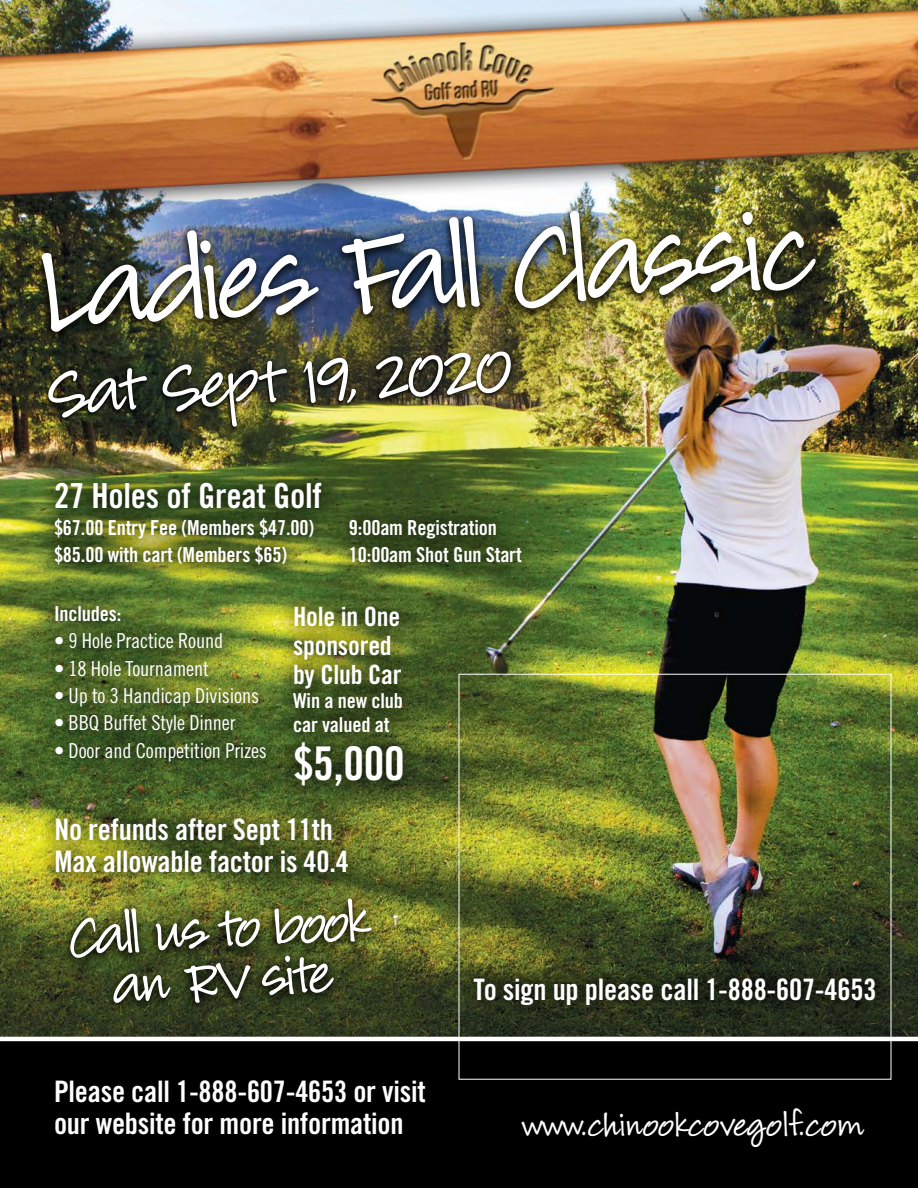
<style>
.page{position:relative;width:918px;height:1188px;background:#fff}
.page>*{position:absolute;margin:0;border:0;box-sizing:border-box;transform-origin:0 0}
.t1{font:135.6px "Louisiana";color:#fff;scale:.93 1}
.t2{font:78px "Louisiana";color:#fff;scale:.93 1}
.t3{font:66.45px/50.4px "Louisiana";color:#fff;text-align:center;scale:.93 1}
.t4{font:46.5px "Trade Gothic Bold Cond Twenty";color:#fff}
.t5{font:37.95px "Louisiana";letter-spacing:.02em;color:#fff}
.t6{font:34.5px "Trade Gothic Bold Cond Twenty";letter-spacing:-.01em;color:#fff}
.t7{font:29.55px/31.8px "Trade Gothic Bold Cond Twenty";letter-spacing:-.01em;color:#fff}
.t8{font:26.55px/29px "Trade Gothic Bold Cond Twenty";letter-spacing:-.01em;color:#fff}
.t9{font:20.55px/27.3px "Trade Gothic Bold Cond Twenty";letter-spacing:-.01em;color:#fff}
.t10{font:20.55px "Trade Gothic Cond Eighteen";letter-spacing:-.01em;color:#fff}
</style>
<div class="page">
<img style="left:0;top:255px;width:918px;height:782px">
<img style="left:43px;top:346px;width:474px;height:93px">
<img style="left:0;top:0;width:918px;height:255px">
<div style="left:0;top:1039px;width:918px;height:149px;background:#000"></div>
<hr style="left:0;top:1037px;width:918px;height:4px;background:#fff">
<div style="left:33px;top:208px;width:791px;height:138px;background:#000;opacity:.75"></div>
<img style="left:34px;top:191px;width:790px;height:149px">
<svg style="left:62px;top:889px;width:319px;height:127px;background:#414a1e"></svg>
<img style="left:37px;top:465px;width:302px;height:116px">
<div style="left:37px;top:589px;width:247px;height:188px;background:#000;opacity:.75"></div>
<div style="left:332px;top:502px;width:207px;height:79px;background:#000;opacity:.75"></div>
<svg style="left:457px;top:960px;width:436px;height:63px;background:#272f19"></svg>
<div style="left:38px;top:801px;width:312px;height:61px;background:#000;opacity:.75"></div>
<div style="left:38px;top:832px;width:328px;height:59px;background:#000;opacity:.75"></div>
<div style="left:275px;top:588px;width:146px;height:215px;background:#000;opacity:.75"></div>
<h1 class="t1" style="left:38px;top:225px;width:834px;rotate:-3deg">Ladies Fall Classic</h1>
<h2 class="t2" style="left:47px;top:356px;width:499px;rotate:-3deg">Sat Sept 19, 2020</h2>
<p class="t6" style="left:54px;top:475px;width:270px">27 Holes of Great Golf</p>
<p class="t9" style="left:54px;top:514px;width:262px">$67.00 Entry Fee (Members $47.00) $85.00 with cart (Members $65)</p>
<p class="t9" style="left:349px;top:514px;width:174px">9:00am Registration<br>10:00am Shot Gun Start</p>
<p class="t9" style="left:54px;top:600px;width:69px">Includes:</p>
<p class="t10" style="left:54px;top:629px;width:171px">• 9 Hole Practice Round</p>
<p class="t10" style="left:54px;top:656px;width:156px">• 18 Hole Tournament</p>
<p class="t10" style="left:54px;top:683px;width:207px">• Up to 3 Handicap Divisions</p>
<p class="t10" style="left:54px;top:711px;width:183px">• BBQ Buffet Style Dinner</p>
<p class="t10" style="left:54px;top:738px;width:214px">• Door and Competition Prizes</p>
<p class="t8" style="left:293px;top:602px;width:110px">Hole in One sponsored by Club Car</p>
<p class="t9" style="left:293px;top:689px;width:112px;line-height:23.2px">Win a new club car valued at</p>
<h3 class="t4" style="left:293px;top:735px;width:113px">$5,000</h3>
<p class="t7" style="left:54px;top:813px;width:296px">No refunds after Sept 11th<br>Max allowable factor is 40.4</p>
<h3 class="t3" style="left:69px;top:919px;width:326px;rotate:-3deg">Call us to book an RV site</h3>
<p class="t7" style="left:54px;top:1076px;width:373px">Please call 1-888-607-4653 or visit our website for more information</p>
<p class="t7" style="left:474px;top:973px;width:404px">To sign up please call 1-888-607-4653</p>
<p class="t5" style="left:523px;top:1107px;width:343px">www.chinookcovegolf.com</p>
</div>
